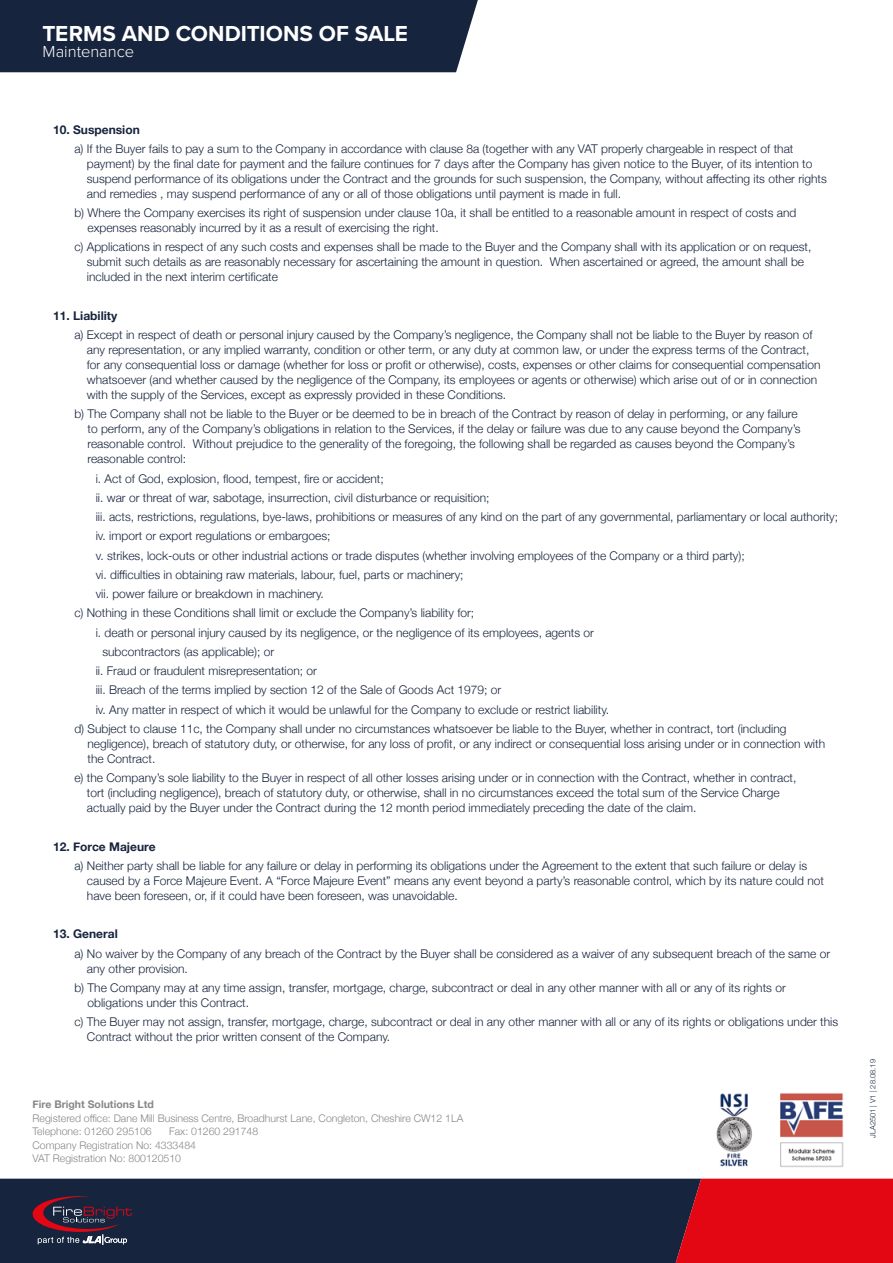
<style>
.page{position:relative;width:893px;height:1263px;background:#fff}
.page>*{position:absolute;margin:0;border:0;box-sizing:border-box;transform-origin:0 0}
.t1{font:700 22.5px "Proxima Nova";color:#fff}
.t2{font:300 16.5px "Proxima Nova";color:#fff}
.t3{font:300 12px/15px "Helvetica Neue";color:#17243d}
.t4{font:700 12px "Helvetica Neue";color:#17243d}
.t5{font:300 10.5px/13.5px "Helvetica Neue";color:#878787}
.t6{font:700 10.5px "Helvetica Neue";color:#878787}
.t7{font:300 7.5px "Helvetica Neue";color:#17243d}
</style>
<div class="page">
<div style="left:0;top:0;width:478px;height:72px;background:#17243d"></div>
<div style="left:0;top:1179px;width:661px;height:84px;background:#17243d"></div>
<svg style="left:661px;top:1179px;width:232px;height:84px;background:#c90918"></svg>
<svg style="left:33px;top:1196px;width:99px;height:49px;background:#422f45"></svg>
<img style="left:716px;top:1093px;width:128px;height:74px">
<h1 class="t1" style="left:43px;top:16px;width:367px">TERMS AND CONDITIONS OF SALE</h1>
<h2 class="t2" style="left:43px;top:39px;width:93px">Maintenance</h2>
<p class="t4" style="left:53px;top:120px;width:88px">10. Suspension</p>
<p class="t3" style="left:87px;top:140px;width:741px;text-indent:-12px">a) If the Buyer fails to pay a sum to the Company in accordance with clause 8a (together with any VAT properly chargeable in respect of that payment) by the final date for payment and the failure continues for 7 days after the Company has given notice to the Buyer, of its intention to suspend performance of its obligations under the Contract and the grounds for such suspension, the Company, without affecting its other rights and remedies , may suspend performance of any or all of those obligations until payment is made in full.</p>
<p class="t3" style="left:88px;top:204px;width:710px;text-indent:-13px">b) Where the Company exercises its right of suspension under clause 10a, it shall be entitled to a reasonable amount in respect of costs and expenses reasonably incurred by it as a result of exercising the right.</p>
<p class="t3" style="left:87px;top:239px;width:726px;text-indent:-12px">c) Applications in respect of any such costs and expenses shall be made to the Buyer and the Company shall with its application or on request, submit such details as are reasonably necessary for ascertaining the amount in question. When ascertained or agreed, the amount shall be included in the next interim certificate</p>
<p class="t4" style="left:53px;top:306px;width:66px">11. Liability</p>
<p class="t3" style="left:87px;top:326px;width:735px;text-indent:-12px">a) Except in respect of death or personal injury caused by the Company’s negligence, the Company shall not be liable to the Buyer by reason of any representation, or any implied warranty, condition or other term, or any duty at common law, or under the express terms of the Contract, for any consequential loss or damage (whether for loss or profit or otherwise), costs, expenses or other claims for consequential compensation whatsoever (and whether caused by the negligence of the Company, its employees or agents or otherwise) which arise out of or in connection with the supply of the Services, except as expressly provided in these Conditions.</p>
<p class="t3" style="left:88px;top:406px;width:714px;text-indent:-13px">b) The Company shall not be liable to the Buyer or be deemed to be in breach of the Contract by reason of delay in performing, or any failure to perform, any of the Company’s obligations in relation to the Services, if the delay or failure was due to any cause beyond the Company’s reasonable control. Without prejudice to the generality of the foregoing, the following shall be regarded as causes beyond the Company’s reasonable control:</p>
<p class="t3" style="left:96px;top:470px;width:290px">i. Act of God, explosion, flood, tempest, fire or accident;</p>
<p class="t3" style="left:96px;top:489px;width:395px">ii. war or threat of war, sabotage, insurrection, civil disturbance or requisition;</p>
<p class="t3" style="left:96px;top:508px;width:744px">iii. acts, restrictions, regulations, bye-laws, prohibitions or measures of any kind on the part of any governmental, parliamentary or local authority;</p>
<p class="t3" style="left:96px;top:528px;width:236px">iv. import or export regulations or embargoes;</p>
<p class="t3" style="left:96px;top:547px;width:651px">v. strikes, lock-outs or other industrial actions or trade disputes (whether involving employees of the Company or a third party);</p>
<p class="t3" style="left:96px;top:566px;width:369px">vi. difficulties in obtaining raw materials, labour, fuel, parts or machinery;</p>
<p class="t3" style="left:96px;top:585px;width:230px">vii. power failure or breakdown in machinery.</p>
<p class="t3" style="left:74px;top:605px;width:401px">c) Nothing in these Conditions shall limit or exclude the Company’s liability for;</p>
<p class="t3" style="left:96px;top:624px;width:500px">i. death or personal injury caused by its negligence, or the negligence of its employees, agents or</p>
<p class="t3" style="left:102px;top:643px;width:173px">subcontractors (as applicable); or</p>
<p class="t3" style="left:96px;top:662px;width:223px">ii. Fraud or fraudulent misrepresentation; or</p>
<p class="t3" style="left:96px;top:682px;width:407px">iii. Breach of the terms implied by section 12 of the Sale of Goods Act 1979; or</p>
<p class="t3" style="left:96px;top:701px;width:515px">iv. Any matter in respect of which it would be unlawful for the Company to exclude or restrict liability.</p>
<p class="t3" style="left:74px;top:720px;width:713px">d) Subject to clause 11c, the Company shall under no circumstances whatsoever be liable to the Buyer, whether in contract, tort (including</p>
<p class="t3" style="left:88px;top:735px;width:739px">negligence), breach of statutory duty, or otherwise, for any loss of profit, or any indirect or consequential loss arising under or in connection with the Contract.</p>
<p class="t3" style="left:87px;top:769px;width:711px;text-indent:-12px">e) the Company’s sole liability to the Buyer in respect of all other losses arising under or in connection with the Contract, whether in contract, tort (including negligence), breach of statutory duty, or otherwise, shall in no circumstances exceed the total sum of the Service Charge actually paid by the Buyer under the Contract during the 12 month period immediately preceding the date of the claim.</p>
<p class="t4" style="left:53px;top:837px;width:104px">12. Force Majeure</p>
<p class="t3" style="left:87px;top:857px;width:739px;text-indent:-12px">a) Neither party shall be liable for any failure or delay in performing its obligations under the Agreement to the extent that such failure or delay is caused by a Force Majeure Event. A “Force Majeure Event” means any event beyond a party’s reasonable control, which by its nature could not have been foreseen, or, if it could have been foreseen, was unavoidable.</p>
<p class="t4" style="left:53px;top:925px;width:66px">13. General</p>
<p class="t3" style="left:87px;top:945px;width:745px;text-indent:-12px">a) No waiver by the Company of any breach of the Contract by the Buyer shall be considered as a waiver of any subsequent breach of the same or any other provision.</p>
<p class="t3" style="left:88px;top:979px;width:700px;text-indent:-13px">b) The Company may at any time assign, transfer, mortgage, charge, subcontract or deal in any other manner with all or any of its rights or obligations under this Contract.</p>
<p class="t3" style="left:87px;top:1013px;width:753px;text-indent:-12px">c) The Buyer may not assign, transfer, mortgage, charge, subcontract or deal in any other manner with all or any of its rights or obligations under this<br>Contract without the prior written consent of the Company.</p>
<p class="t6" style="left:33px;top:1096px;width:123px">Fire Bright Solutions Ltd</p>
<p class="t5" style="left:33px;top:1110px;width:432px">Registered office: Dane Mill Business Centre, Broadhurst Lane, Congleton, Cheshire CW12 1LA<br>Telephone: 01260 295106</p>
<p class="t5" style="left:33px;top:1124px;width:227px;text-indent:137px">Fax: 01260 291748<br>Company Registration No: 4333484<br>VAT Registration No: 800120510</p>
<p class="t7" style="left:867px;top:1138px;width:80px;rotate:-90deg">JLA2501 | V1 | 28.08.19</p>
</div>
